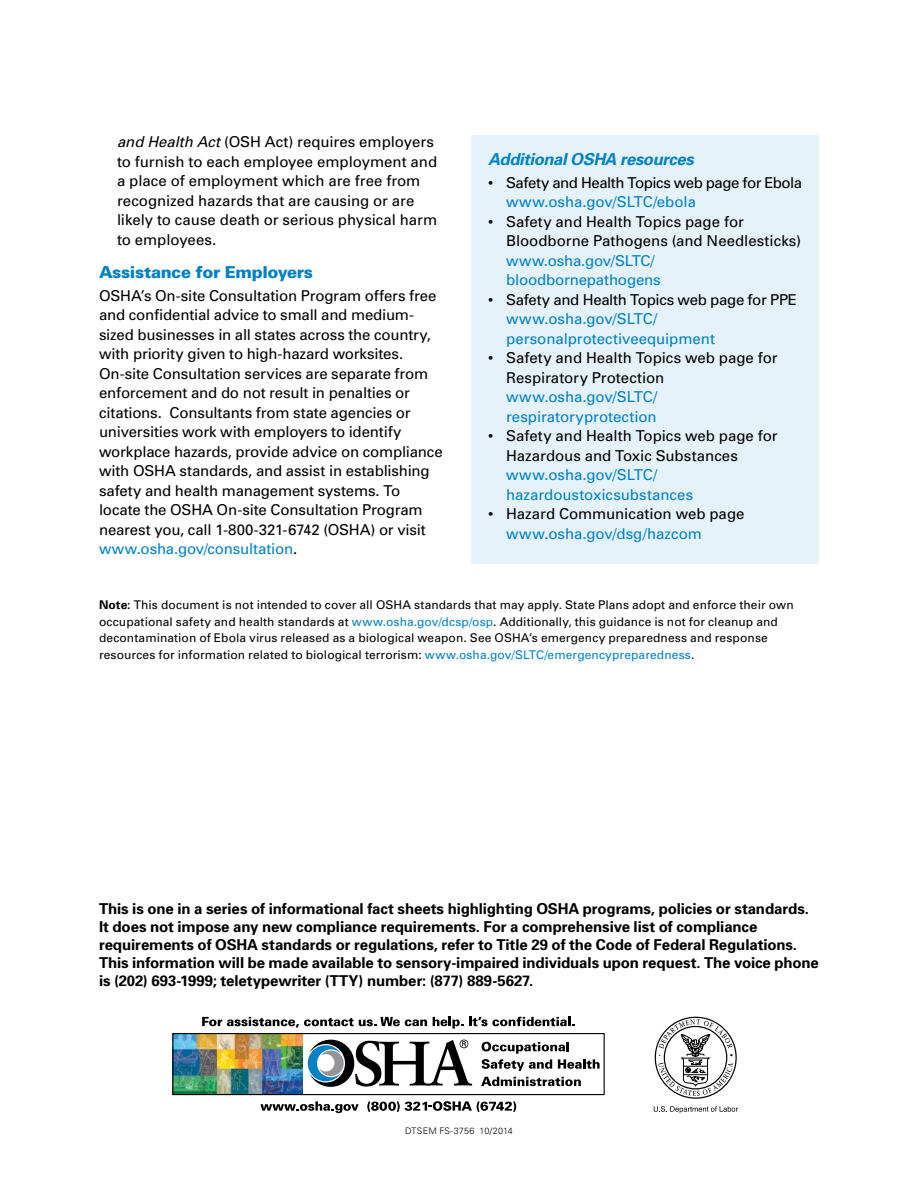
<style>
.page{position:relative;width:918px;height:1188px;background:#fff}
.page>*{position:absolute;margin:0;border:0;box-sizing:border-box;transform-origin:0 0}
.Sub-Subhead{font:italic 700 16.5px "Univers";letter-spacing:-.02em;color:#0082c4}
.Subhead{font:900 16.5px "Univers";letter-spacing:-.025em;color:#0082c4}
.Bodytext{font:15px/19.5px "Univers";letter-spacing:-.01em;color:#000}
.t1{font:700 15px/18px "Univers";letter-spacing:-.005em;color:#000}
.Bullet{font:15px/19.5px "Univers";letter-spacing:-.005em;color:#000}
.Bullet_with_space_af{font:15px/19.5px "Univers";color:#000}
.Bullet-2{font:15px/19.5px "Univers";letter-spacing:-.01em;color:#0082c4}
.Bullet-3{font:15px/19.5px "Univers";letter-spacing:-.03em;color:#000}
.Bodytext-2{font:12px/16.5px "Univers";letter-spacing:.01em;color:#000}
.t2{font:300 9px "Univers";letter-spacing:.02em;color:#000}
.s1{font-style:italic}
.s2{color:#0082c4}
.s3{color:#000}
.s4{font-weight:700}
</style>
<div class="page">
<img style="left:174px;top:1035px;width:129px;height:58px">
<svg style="left:481px;top:1077px;width:100px;height:9px"></svg>
<svg style="left:482px;top:1042px;width:118px;height:29px"></svg>
<svg style="left:308px;top:1040px;width:164px;height:47px"></svg>
<div style="left:172px;top:1033px;width:433px;height:62px;border:1px solid #000"></div>
<svg style="left:260px;top:1101px;width:99px;height:12px"></svg>
<svg style="left:367px;top:1101px;width:149px;height:11px"></svg>
<svg style="left:202px;top:1017px;width:225px;height:11px"></svg>
<svg style="left:433px;top:1017px;width:30px;height:12px"></svg>
<svg style="left:469px;top:1017px;width:106px;height:9px"></svg>
<svg style="left:654px;top:1106px;width:84px;height:7px"></svg>
<div style="left:655px;top:1017px;width:82px;height:82px;border:1px solid #000;border-radius:50%"></div>
<svg style="left:658px;top:1019px;width:75px;height:77px"></svg>
<div style="left:472px;top:135px;width:347px;height:428px;background:#e6f2f9"></div>
<p class="Bullet_with_space_af" style="left:117px;top:132px;width:322px"><span class="s1">and Health Act</span> (OSH Act) requires employers to furnish to each employee employment and a place of employment which are free from recognized hazards that are causing or are likely to cause death or serious physical harm to employees.</p>
<p class="Subhead" style="left:99px;top:262px;width:216px">Assistance for Employers</p>
<p class="Bodytext" style="left:99px;top:286px;width:345px">OSHA’s On-site Consultation Program offers free and confidential advice to small and medium&shy;sized businesses in all states across the country, with priority given to high-hazard worksites.<br>On-site Consultation services are separate from enforcement and do not result in penalties or citations. Consultants from state agencies or universities work with employers to identify workplace hazards, provide advice on compliance with OSHA standards, and assist in establishing safety and health management systems. To locate the OSHA On-site Consultation Program nearest you, call 1-800-321-6742 (OSHA) or visit <span class="s2">www.osha.gov/consultation</span>.</p>
<p class="Sub-Subhead" style="left:488px;top:149px;width:207px">Additional OSHA resources</p>
<p class="Bullet-3" style="left:506px;top:172px;width:298px;text-indent:-18px">• Safety and Health Topics web page for Ebola <span class="s2">www.osha.gov/SLTC/ebola</span></p>
<p class="Bullet" style="left:506px;top:211px;width:296px;text-indent:-18px">• Safety and Health Topics page for<br>Bloodborne Pathogens (and Needlesticks) <span class="s2">www.osha.gov/SLTC/ bloodbornepathogens</span></p>
<p class="Bullet-2" style="left:506px;top:289px;width:293px;text-indent:-18px"><span class="s3">• Safety and Health Topics web page for PPE </span>www.osha.gov/SLTC/ personalprotectiveequipment</p>
<p class="Bullet" style="left:506px;top:348px;width:273px;text-indent:-18px">• Safety and Health Topics web page for<br>Respiratory Protection <span class="s2">www.osha.gov/SLTC/ respiratoryprotection</span></p>
<p class="Bullet" style="left:506px;top:426px;width:273px;text-indent:-18px">• Safety and Health Topics web page for<br>Hazardous and Toxic Substances <span class="s2">www.osha.gov/SLTC/ hazardoustoxicsubstances</span></p>
<p class="Bullet" style="left:506px;top:504px;width:240px;text-indent:-18px">• Hazard Communication web page <span class="s2">www.osha.gov/dsg/hazcom</span></p>
<p class="Bodytext-2" style="left:99px;top:597px;width:696px"><span class="s4">Note:</span> This document is not intended to cover all OSHA standards that may apply. State Plans adopt and enforce their own occupational safety and health standards at <span class="s2">www.osha.gov/dcsp/osp</span>. Additionally, this guidance is not for cleanup and decontamination of Ebola virus released as a biological weapon. See OSHA’s emergency preparedness and response resources for information related to biological terrorism: <span class="s2">www.osha.gov/SLTC/emergencypreparedness</span>.</p>
<p class="t1" style="left:99px;top:899px;width:721px">This is one in a series of informational fact sheets highlighting OSHA programs, policies or standards.<br>It does not impose any new compliance requirements. For a comprehensive list of compliance requirements of OSHA standards or regulations, refer to Title 29 of the Code of Federal Regulations.<br>This information will be made available to sensory-impaired individuals upon request. The voice phone is (202) 693-1999; teletypewriter (TTY) number: (877) 889-5627.</p>
<p class="t2" style="left:405px;top:1125px;width:109px">DTSEM FS-3756 10/2014</p>
</div>
